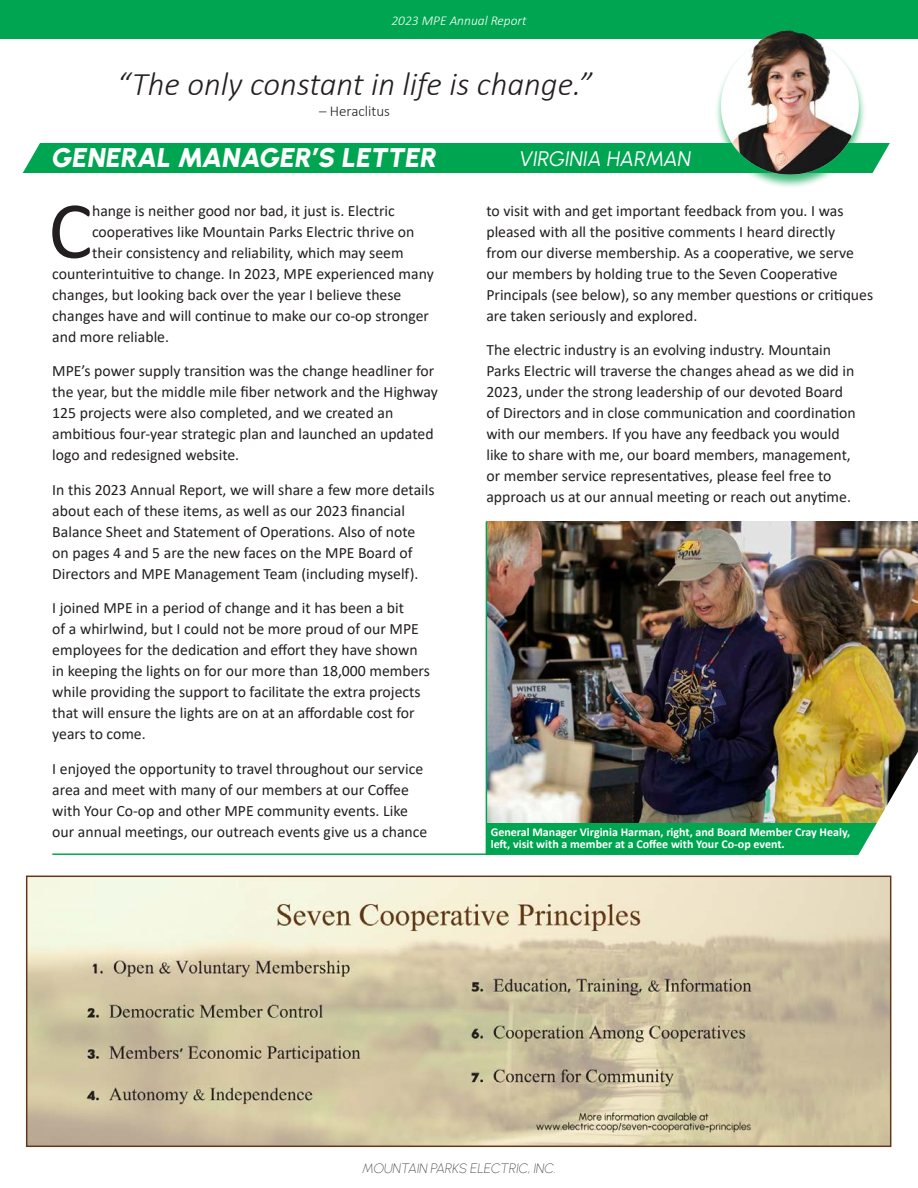
<style>
.page{position:relative;width:918px;height:1188px;background:#fff}
.page>*{position:absolute;margin:0;border:0;box-sizing:border-box;transform-origin:0 0}
.t1{font:81.9px "Calibri";color:#231f20}
.t2{font:italic 300 33px "Calibri";color:#231f20}
.t3{font:italic 900 27px "Urbanist";color:#fff}
.t4{font:italic 21px "Urbanist";color:#fff}
.t5{font:15.75px/21px "Calibri";color:#231f20}
.t6{font:300 15px "Calibri";color:#231f20}
.t7{font:italic 100 13.5px "Urbanist";color:#231f20}
.t8{font:italic 300 13.5px "Calibri";color:#fff}
.t9{font:700 12px/12px "Calibri";color:#fff}
</style>
<div class="page">
<hr style="left:52px;top:853px;width:810px;height:2px;background:#00a551">
<div style="left:487px;top:822px;width:393px;height:32px;background:#00a551"></div>
<div style="left:0;top:0;width:918px;height:39px;background:#00a551"></div>
<div style="left:13px;top:143px;width:880px;height:30px;background:#00a551"></div>
<svg style="left:13px;top:143px;width:27px;height:30px"></svg>
<svg style="left:881px;top:143px;width:12px;height:30px"></svg>
<div style="left:714px;top:29px;width:153px;height:160px;background:#00a551;opacity:.75"></div>
<img style="left:714px;top:29px;width:167px;height:155px">
<img style="left:487px;top:522px;width:431px;height:300px">
<hr style="left:486px;top:522px;width:1px;height:332px;background:#00a551">
<img style="left:854px;top:752px;width:64px;height:139px">
<img style="left:29px;top:879px;width:859px;height:265px">
<div style="left:26px;top:876px;width:865px;height:271px;border:2px solid #633819"></div>
<p class="t8" style="left:391px;top:12px;width:137px">2023 MPE Annual Report</p>
<p class="t2" style="left:117px;top:64px;width:477px">“The only constant in life is change.”</p>
<p class="t6" style="left:319px;top:102px;width:73px">– Heraclitus</p>
<p class="t3" style="left:52px;top:140px;width:387px">GENERAL MANAGER’S LETTER</p>
<p class="t4" style="left:519px;top:145px;width:173px">VIRGINIA HARMAN</p>
<p class="t1" style="left:48px;top:174px;width:45px">C</p>
<p class="t5" style="left:92px;top:200px;width:304px">hange is neither good nor bad, it just is. Electric</p>
<p class="t5" style="left:486px;top:200px;width:388px">to visit with and get important feedback from you. I was pleased with all the positive comments I heard directly<br>from our diverse membership. As a cooperative, we serve our members by holding true to the Seven Cooperative Principals (see below), so any member questions or critiques are taken seriously and explored.</p>
<p class="t5" style="left:486px;top:339px;width:371px">The electric industry is an evolving industry. Mountain Parks Electric will traverse the changes ahead as we did in 2023, under the strong leadership of our devoted Board of Directors and in close communication and coordination with our members. If you have any feedback you would like to share with me, our board members, management, or member service representatives, please feel free to approach us at our annual meeting or reach out anytime.</p>
<p class="t5" style="left:92px;top:221px;width:324px">cooperatives like Mountain Parks Electric thrive on</p>
<p class="t5" style="left:92px;top:242px;width:313px">their consistency and reliability, which may seem</p>
<p class="t5" style="left:52px;top:263px;width:383px">counterintuitive to change. In 2023, MPE experienced many</p>
<p class="t5" style="left:52px;top:284px;width:351px">changes, but looking back over the year I believe these</p>
<p class="t5" style="left:52px;top:305px;width:378px">changes have and will continue to make our co-op stronger</p>
<p class="t5" style="left:52px;top:326px;width:118px">and more reliable.</p>
<p class="t5" style="left:52px;top:360px;width:387px">MPE’s power supply transition was the change headliner for the year, but the middle mile fiber network and the Highway 125 projects were also completed, and we created an ambitious four-year strategic plan and launched an updated logo and redesigned website.</p>
<p class="t5" style="left:52px;top:479px;width:384px">In this 2023 Annual Report, we will share a few more details about each of these items, as well as our 2023 financial Balance Sheet and Statement of Operations. Also of note on pages 4 and 5 are the new faces on the MPE Board of Directors and MPE Management Team (including myself).</p>
<p class="t5" style="left:52px;top:597px;width:379px">I joined MPE in a period of change and it has been a bit<br>of a whirlwind, but I could not be more proud of our MPE employees for the dedication and effort they have shown in keeping the lights on for our more than 18,000 members while providing the support to facilitate the extra projects that will ensure the lights are on at an affordable cost for years to come.</p>
<p class="t5" style="left:52px;top:758px;width:377px">I enjoyed the opportunity to travel throughout our service area and meet with many of our members at our Coffee with Your Co-op and other MPE community events. Like our annual meetings, our outreach events give us a chance</p>
<p class="t9" style="left:491px;top:825px;width:361px">General Manager Virginia Harman, right, and Board Member Cray Healy, left, visit with a member at a Coffee with Your Co-op event.</p>
<p class="t7" style="left:362px;top:1160px;width:195px">MOUNTAIN PARKS ELECTRIC, INC.</p>
</div>
